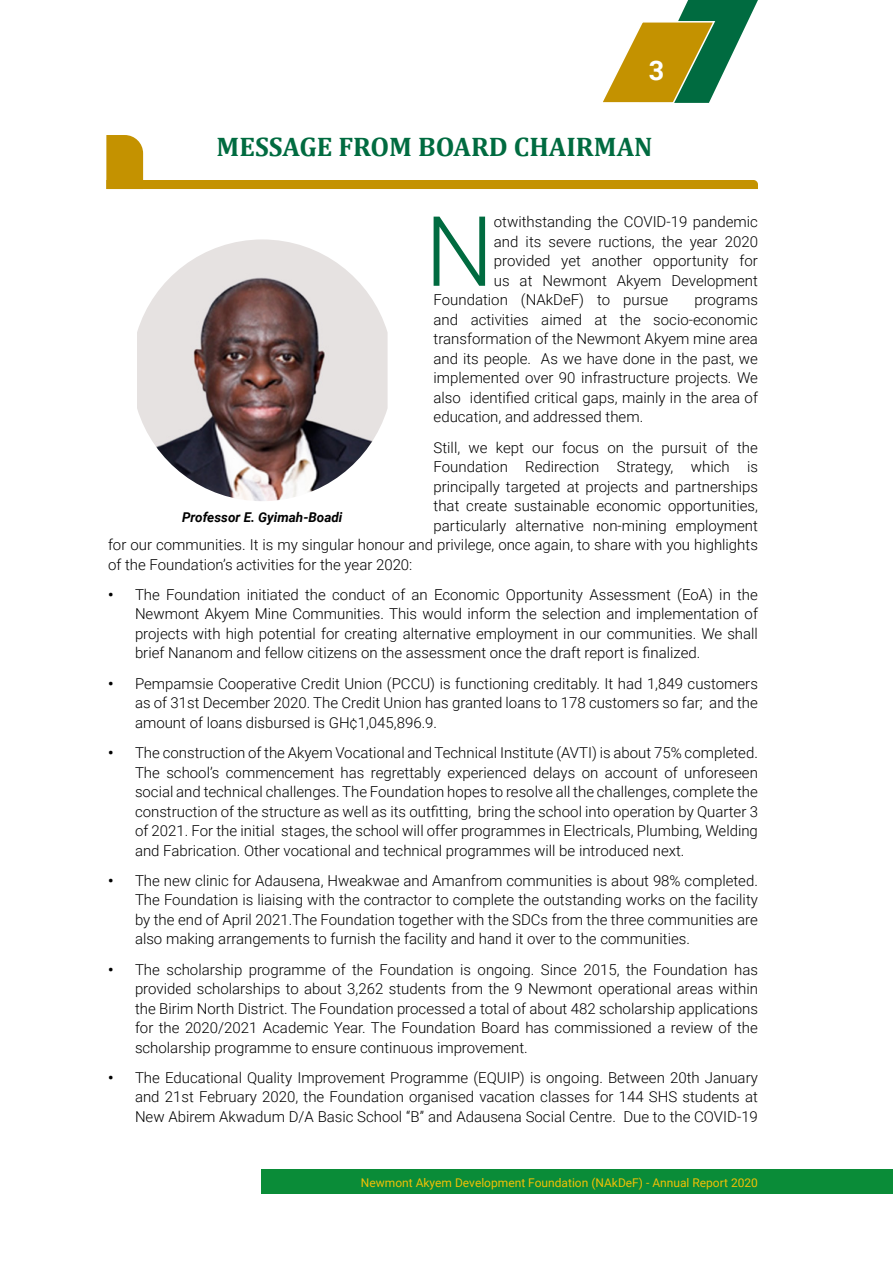
<style>
.page{position:relative;width:893px;height:1263px;background:#fff}
.page>*{position:absolute;margin:0;border:0;box-sizing:border-box;transform-origin:0 0}
.t1{font:300 97.35px "Roboto";color:#006b40}
.t2{font:700 27px "Cambria";color:#006b40}
.t3{font:700 27px "Roboto";color:#fff}
.t4{font:300 15px/19.5px "Roboto";color:#000;text-align:justify}
.t5{font:italic 700 13.5px "Roboto";color:#000}
.t6{font:12px "Roboto";color:#f1c005}
.s1{font-weight:700}
</style>
<div class="page">
<div style="left:261px;top:1170px;width:632px;height:24px;background:#0a8c38"></div>
<svg style="left:603px;top:0;width:155px;height:103px"></svg>
<img style="left:137px;top:239px;width:251px;height:262px">
<svg style="left:106px;top:135px;width:652px;height:54px"></svg>
<h2 class="t3" style="left:649px;top:52px;width:17px">3</h2>
<h2 class="t2" style="left:217px;top:128px;width:437px">MESSAGE FROM BOARD CHAIRMAN</h2>
<h1 class="t1" style="left:425px;top:183px;width:71px">N</h1>
<p class="t4" style="left:494px;top:212px;width:266px">otwithstanding the COVID-19 pandemic</p>
<p class="t4" style="left:494px;top:231px;width:266px">and its severe ructions, the year 2020</p>
<p class="t4" style="left:494px;top:251px;width:266px">provided yet another opportunity for</p>
<p class="t4" style="left:494px;top:270px;width:266px">us at Newmont Akyem Development</p>
<p class="t4" style="left:434px;top:290px;width:236px">Foundation (NAkDeF) to pursue</p>
<p class="t4" style="left:434px;top:290px;width:326px;text-indent:261px">programs and activities aimed at the socio-economic transformation of the Newmont Akyem mine area and its people. As we have done in the past, we implemented over 90 infrastructure projects. We also identified critical gaps, mainly in the area of education, and addressed them.</p>
<p class="t4" style="left:434px;top:437px;width:326px">Still, we kept our focus on the pursuit of the</p>
<p class="t4" style="left:434px;top:456px;width:326px">Foundation Redirection Strategy, which is</p>
<p class="t4" style="left:434px;top:476px;width:326px">principally targeted at projects and partnerships</p>
<p class="t4" style="left:434px;top:495px;width:326px">that create sustainable economic opportunities,</p>
<p class="t4" style="left:434px;top:515px;width:326px">particularly alternative non-mining employment</p>
<p class="t4" style="left:108px;top:534px;width:651px">for our communities. It is my singular honour and privilege, once again, to share with you highlights</p>
<p class="t4" style="left:108px;top:554px;width:306px">of the Foundation’s activities for the year 2020:</p>
<p class="t4" style="left:135px;top:584px;width:624px;text-indent:-27px"><span class="s1">•</span> The Foundation initiated the conduct of an Economic Opportunity Assessment (EoA) in the Newmont Akyem Mine Communities. This would inform the selection and implementation of projects with high potential for creating alternative employment in our communities. We shall brief Nananom and fellow citizens on the assessment once the draft report is finalized.</p>
<p class="t4" style="left:135px;top:673px;width:624px;text-indent:-27px"><span class="s1">•</span> Pempamsie Cooperative Credit Union (PCCU) is functioning creditably. It had 1,849 customers as of 31st December 2020. The Credit Union has granted loans to 178 customers so far; and the amount of loans disbursed is GH¢1,045,896.9.</p>
<p class="t4" style="left:135px;top:742px;width:624px;text-indent:-27px"><span class="s1">•</span> The construction of the Akyem Vocational and Technical Institute (AVTI) is about 75% completed.<br>The school’s commencement has regrettably experienced delays on account of unforeseen social and technical challenges. The Foundation hopes to resolve all the challenges, complete the construction of the structure as well as its outfitting, bring the school into operation by Quarter 3 of 2021. For the initial stages, the school will offer programmes in Electricals, Plumbing, Welding and Fabrication. Other vocational and technical programmes will be introduced next.</p>
<p class="t4" style="left:135px;top:870px;width:624px;text-indent:-27px"><span class="s1">•</span> The new clinic for Adausena, Hweakwae and Amanfrom communities is about 98% completed.<br>The Foundation is liaising with the contractor to complete the outstanding works on the facility by the end of April 2021.The Foundation together with the SDCs from the three communities are also making arrangements to furnish the facility and hand it over to the communities.</p>
<p class="t4" style="left:135px;top:959px;width:624px;text-indent:-27px"><span class="s1">•</span> The scholarship programme of the Foundation is ongoing. Since 2015, the Foundation has provided scholarships to about 3,262 students from the 9 Newmont operational areas within the Birim North District. The Foundation processed a total of about 482 scholarship applications for the 2020/2021 Academic Year. The Foundation Board has commissioned a review of the scholarship programme to ensure continuous improvement.</p>
<p class="t4" style="left:135px;top:1067px;width:624px;text-indent:-27px"><span class="s1">•</span> The Educational Quality Improvement Programme (EQUIP) is ongoing. Between 20th January and 21st February 2020, the Foundation organised vacation classes for 144 SHS students at New Abirem Akwadum D/A Basic School ‘‘B’’ and Adausena Social Centre. Due to the COVID-19</p>
<p class="t5" style="left:182px;top:508px;width:162px">Professor E. Gyimah-Boadi</p>
<p class="t6" style="left:361px;top:1174px;width:399px">Newmont Akyem Development Foundation (NAkDeF) - Annual Report 2020</p>
</div>
